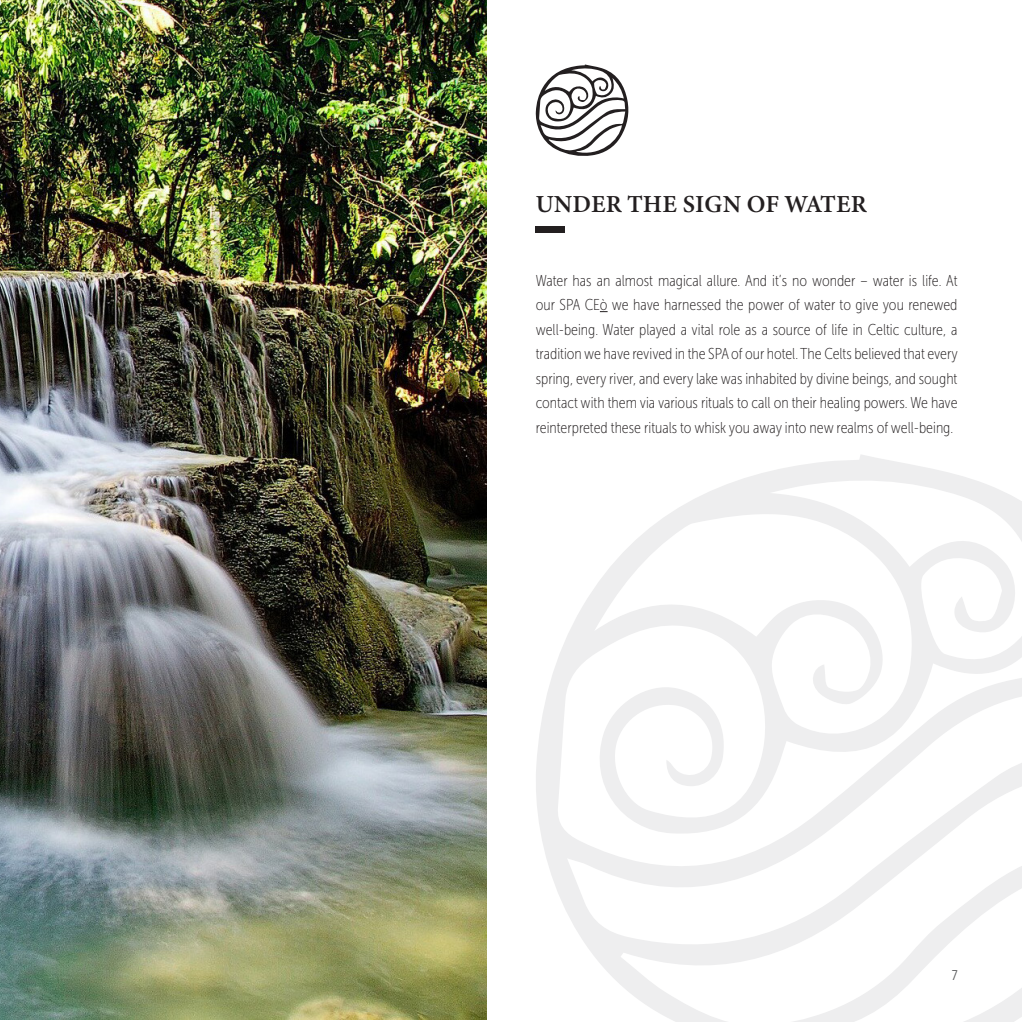
<style>
.page{position:relative;width:1022px;height:1022px;background:#fff}
.page>*{position:absolute;margin:0;border:0;box-sizing:border-box;transform-origin:0 0}
.t1{font:24.5px "Minion Variable Concept";letter-spacing:.005em;color:#231f20}
.t2{font:15.75px/24.5px "Museo Sans Cond 100";color:#231f20;text-align:justify}
.t3{font:14px "Museo Sans Cond 300";color:#57585a}
</style>
<div class="page">
<svg style="left:536px;top:455px;width:486px;height:567px"></svg>
<img style="left:0;top:0;width:486px;height:1020px">
<svg style="left:535px;top:64px;width:94px;height:92px"></svg>
<div style="left:536px;top:226px;width:29px;height:7px;background:#231f20"></div>
<p class="t1" style="left:536px;top:187px;width:332px">UNDER THE SIGN OF WATER</p>
<p class="t2" style="left:536px;top:268px;width:424px">Water has an almost magical allure. And it’s no wonder – water is life. At our SPA CEò we have harnessed the power of water to give you renewed well-being. Water played a vital role as a source of life in Celtic culture, a tradition we have revived in the SPA of our hotel. The Celts believed that every spring, every river, and every lake was inhabited by divine beings, and sought contact with them via various rituals to call on their healing powers. We have reinterpreted these rituals to whisk you away into new realms of well-being.</p>
<p class="t3" style="left:952px;top:968px;width:7px">7</p>
</div>
